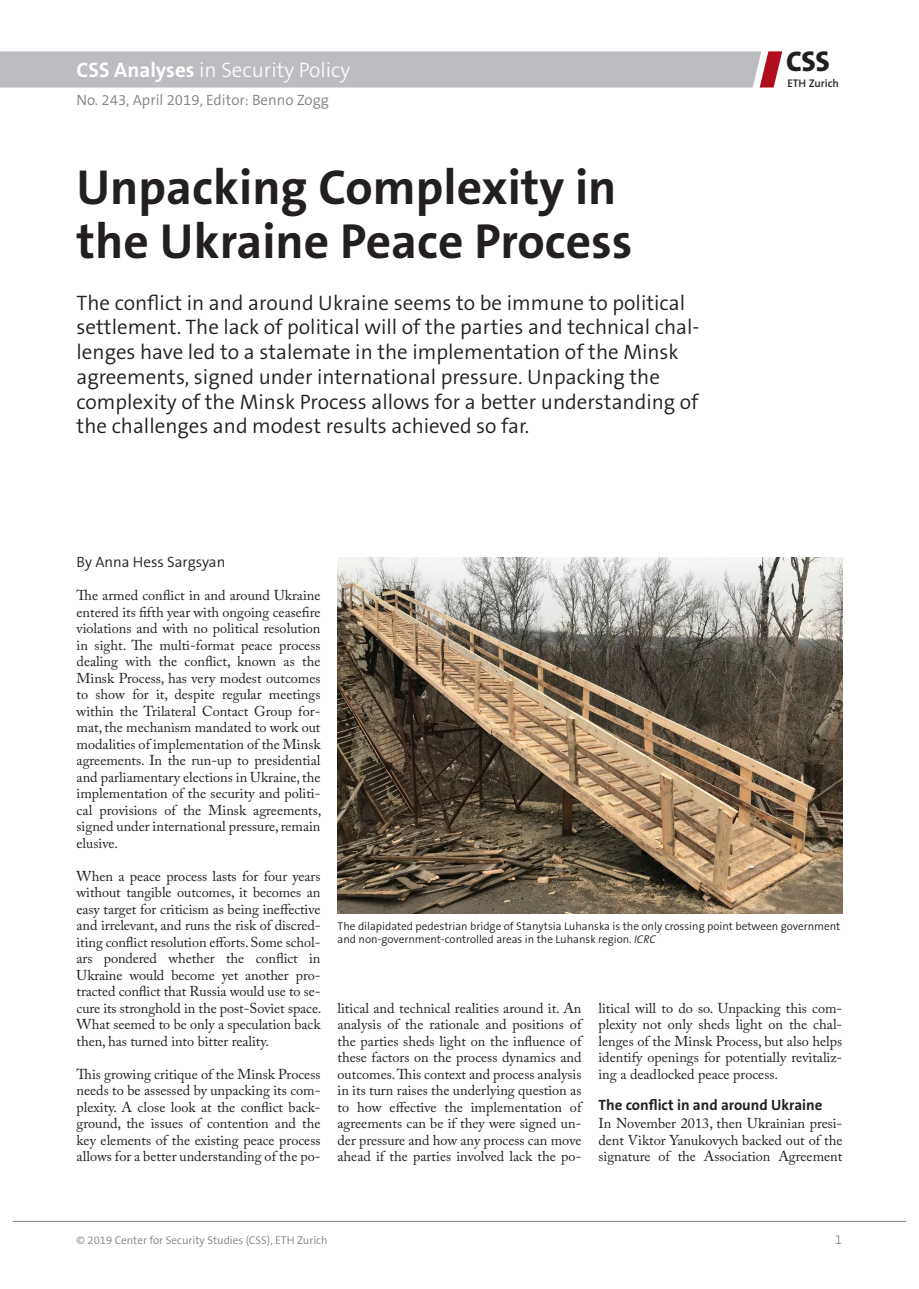
<style>
.page{position:relative;width:919px;height:1289px;background:#fff}
.page>*{position:absolute;margin:0;border:0;box-sizing:border-box;transform-origin:0 0}
.Titel_e{font:700 49.5px/54px "The Sans B W7";color:#231f20}
.t1{font:800 28.65px "The Sans";color:#231f20}
.Lead_e{font:300 21px/24.8px "The Sans B W4";color:#231f20}
.t2{font:300 21px "The Sans B W3";color:#fff}
.t3{font:300 15px "The Sans B W4";color:#808285}
.Lauftext_Titel_e{font:700 15px "The Sans B W7";color:#231f20}
.t4{font:300 15px "The Sans B W4";color:#231f20}
.Text_e{font:14.25px/16.5px "Adobe Caslon Pro";color:#231f20;text-align:justify}
.t5{font:300 13.5px "The Sans B W3";color:#808285}
.Bildlegende_e{font:300 11.25px/13.2px "The Sans B W4";color:#231f20}
.t6{font:300 11.25px "The Sans B W4";color:#808285}
.t7{font:600 11.1px "The Sans";color:#231f20}
.s1{font-family:"The Sans B W7";font-weight:700}
.s2{font-style:italic}
</style>
<div class="page">
<hr style="left:13px;top:1220px;width:893px;height:1px;background:#808285">
<svg style="left:0;top:51px;width:782px;height:37px;background:#bebcbf"></svg>
<img style="left:337px;top:557px;width:505px;height:356px">
<h3 class="t2" style="left:77px;top:57px;width:275px"><span class="s1">CSS Analyses</span> in Security Policy</h3>
<p class="t3" style="left:77px;top:90px;width:254px">No. 243, April 2019, Editor: Benno Zogg</p>
<p class="Titel_e" style="left:77px;top:160px;width:557px">Unpacking Complexity in the Ukraine Peace Process</p>
<p class="Lead_e" style="left:77px;top:290px;width:624px">The conflict in and around Ukraine seems to be immune to political settlement. The lack of political will of the parties and technical chal&shy;lenges have led to a stalemate in the implementation of the Minsk agreements, signed under international pressure. Unpacking the complexity of the Minsk Process allows for a better understanding of the challenges and modest results achieved so far.</p>
<h2 class="t1" style="left:786px;top:37px;width:45px">CSS</h2>
<p class="t7" style="left:787px;top:74px;width:53px">ETH Zurich</p>
<p class="t4" style="left:77px;top:552px;width:150px">By Anna Hess Sargsyan</p>
<p class="Text_e" style="left:77px;top:587px;width:246px">The armed conflict in and around Ukraine entered its fifth year with ongoing ceasefire violations and with no political resolution in sight. The multi-format peace process dealing with the conflict, known as the Minsk Process, has very modest outcomes to show for it, despite regular meetings within the Trilateral Contact Group for&shy;mat, the mechanism mandated to work out modalities of implementation of the Minsk agreements. In the run-up to presidential and parliamentary elections in Ukraine, the implementation of the security and politi&shy;cal provisions of the Minsk agreements, signed under international pressure, remain elusive.</p>
<p class="Text_e" style="left:77px;top:867px;width:246px">When a peace process lasts for four years without tangible outcomes, it becomes an easy target for criticism as being ineffective and irrelevant, and runs the risk of discred&shy;iting conflict resolution efforts. Some schol&shy;ars pondered whether the conflict in Ukraine would become yet another pro&shy;tracted conflict that Russia would use to se&shy;cure its stronghold in the post-Soviet space.<br>What seemed to be only a speculation back then, has turned into bitter reality.</p>
<p class="Text_e" style="left:77px;top:1065px;width:245px">This growing critique of the Minsk Process needs to be assessed by unpacking its com&shy;plexity. A close look at the conflict back&shy;ground, the issues of contention and the key elements of the existing peace process allows for a better understanding of the po-</p>
<p class="Bildlegende_e" style="left:337px;top:919px;width:504px">The dilapidated pedestrian bridge of Stanytsia Luhanska is the only crossing point between government and non-government-controlled areas in the Luhansk region. <span class="s2">ICRC</span></p>
<p class="Text_e" style="left:337px;top:999px;width:245px">litical and technical realities around it. An analysis of the rationale and positions of the parties sheds light on the influence of these factors on the process dynamics and outcomes. This context and process analysis in its turn raises the underlying question as to how effective the implementation of agreements can be if they were signed un&shy;der pressure and how any process can move ahead if the parties involved lack the po-</p>
<p class="Text_e" style="left:598px;top:999px;width:245px">litical will to do so. Unpacking this com&shy;plexity not only sheds light on the chal&shy;lenges of the Minsk Process, but also helps identify openings for potentially revitaliz&shy;ing a deadlocked peace process.</p>
<p class="Lauftext_Titel_e" style="left:598px;top:1095px;width:225px">The conflict in and around Ukraine</p>
<p class="Text_e" style="left:598px;top:1115px;width:245px">In November 2013, then Ukrainian presi&shy;dent Viktor Yanukovych backed out of the signature of the Association Agreement</p>
<p class="t6" style="left:77px;top:1232px;width:253px">© 2019 Center for Security Studies (CSS), ETH Zurich</p>
<p class="t5" style="left:834px;top:1230px;width:9px">1</p>
</div>
